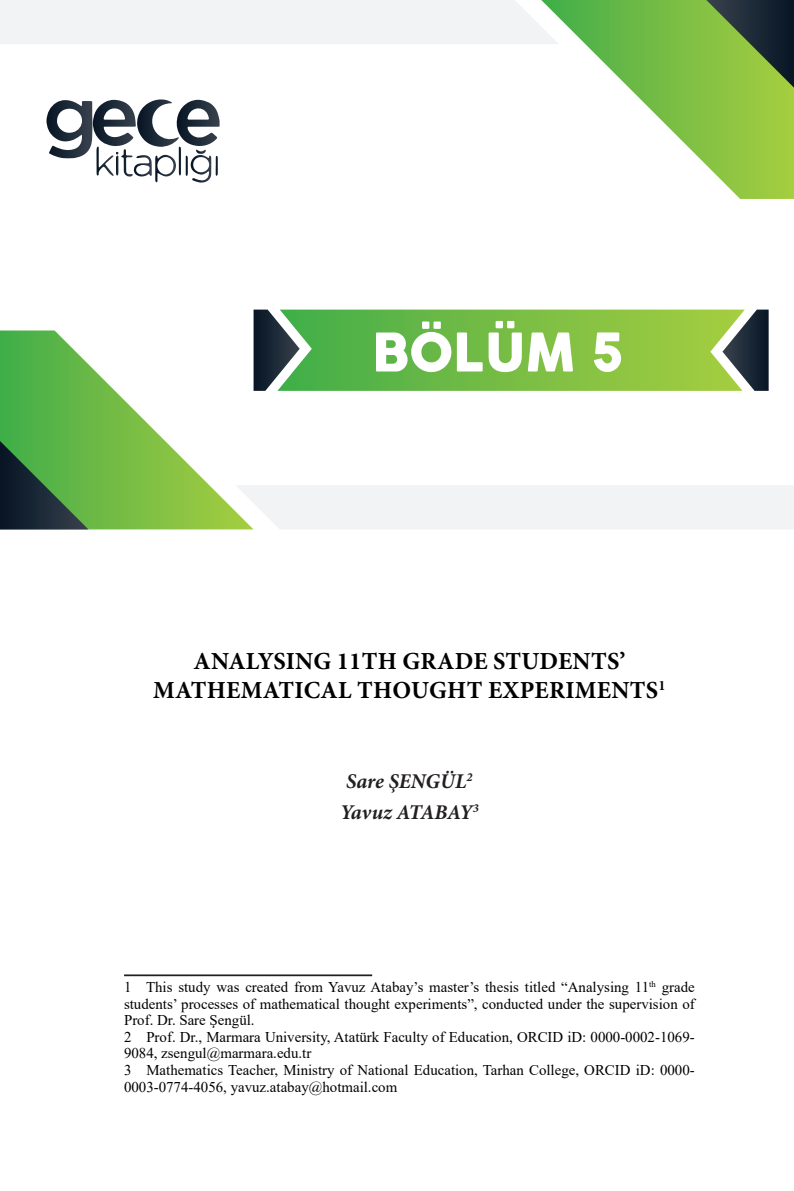
<style>
.page{position:relative;width:794px;height:1191px;background:#fff}
.page>*{position:absolute;margin:0;border:0;box-sizing:border-box;transform-origin:0 0}
.BOLUMNUMARA{font:52.5px "COCOGOOSE";color:#fff}
.BÖLÜM_BAŞLIK{font:700 24.5px/29.4px "Minion Pro";letter-spacing:.01em;color:#000;text-align:center}
.İSİM{font:italic 700 21px "Minion Pro";letter-spacing:-.005em;color:#231f20}
.DİPNOTDİDEM{font:14.88px/16.6px "Times New Roman";color:#000}
</style>
<div class="page">
<svg style="left:559px;top:0;width:235px;height:199px"></svg>
<svg style="left:0;top:330px;width:235px;height:199px"></svg>
<svg style="left:0;top:441px;width:88px;height:88px;background:#386b3c"></svg>
<svg style="left:706px;top:0;width:88px;height:88px;background:#54753a"></svg>
<svg style="left:300px;top:309px;width:422px;height:82px;background:#78be48"></svg>
<svg style="left:253px;top:309px;width:47px;height:82px"></svg>
<svg style="left:722px;top:309px;width:46px;height:82px"></svg>
<div style="left:0;top:0;width:559px;height:44px;background:#f2f3f4"></div>
<div style="left:235px;top:485px;width:559px;height:44px;background:#f2f3f4"></div>
<svg style="left:46px;top:99px;width:174px;height:84px"></svg>
<hr style="left:124px;top:974px;width:248px;height:2px;background:#231f20">
<p class="BOLUMNUMARA" style="left:372px;top:313px;width:253px">BÖLÜM 5</p>
<p class="BÖLÜM_BAŞLIK" style="left:153px;top:646px;width:514px">ANALYSING 11TH GRADE STUDENTS’<br>MATHEMATICAL THOUGHT EXPERIMENTS<sup>1</sup></p>
<p class="İSİM" style="left:346px;top:768px;width:128px">Sare ŞENGÜL<sup>2</sup></p>
<p class="İSİM" style="left:340px;top:799px;width:140px">Yavuz ATABAY<sup>3</sup></p>
<p class="DİPNOTDİDEM" style="left:124px;top:978px;width:572px;text-align:justify">1 This study was created from Yavuz Atabay’s master’s thesis titled “Analysing 11<sup>th</sup> grade students’ processes of mathematical thought experiments”, conducted under the supervision of Prof. Dr. Sare Şengül.</p>
<p class="DİPNOTDİDEM" style="left:124px;top:1028px;width:572px">2 Prof. Dr., Marmara University, Atatürk Faculty of Education, ORCID iD: 0000-0002-1069-<br>9084, zsengul@marmara.edu.tr</p>
<p class="DİPNOTDİDEM" style="left:124px;top:1061px;width:572px">3 Mathematics Teacher, Ministry of National Education, Tarhan College, ORCID iD: 0000-<br>0003-0774-4056, yavuz.atabay@hotmail.com</p>
</div>
